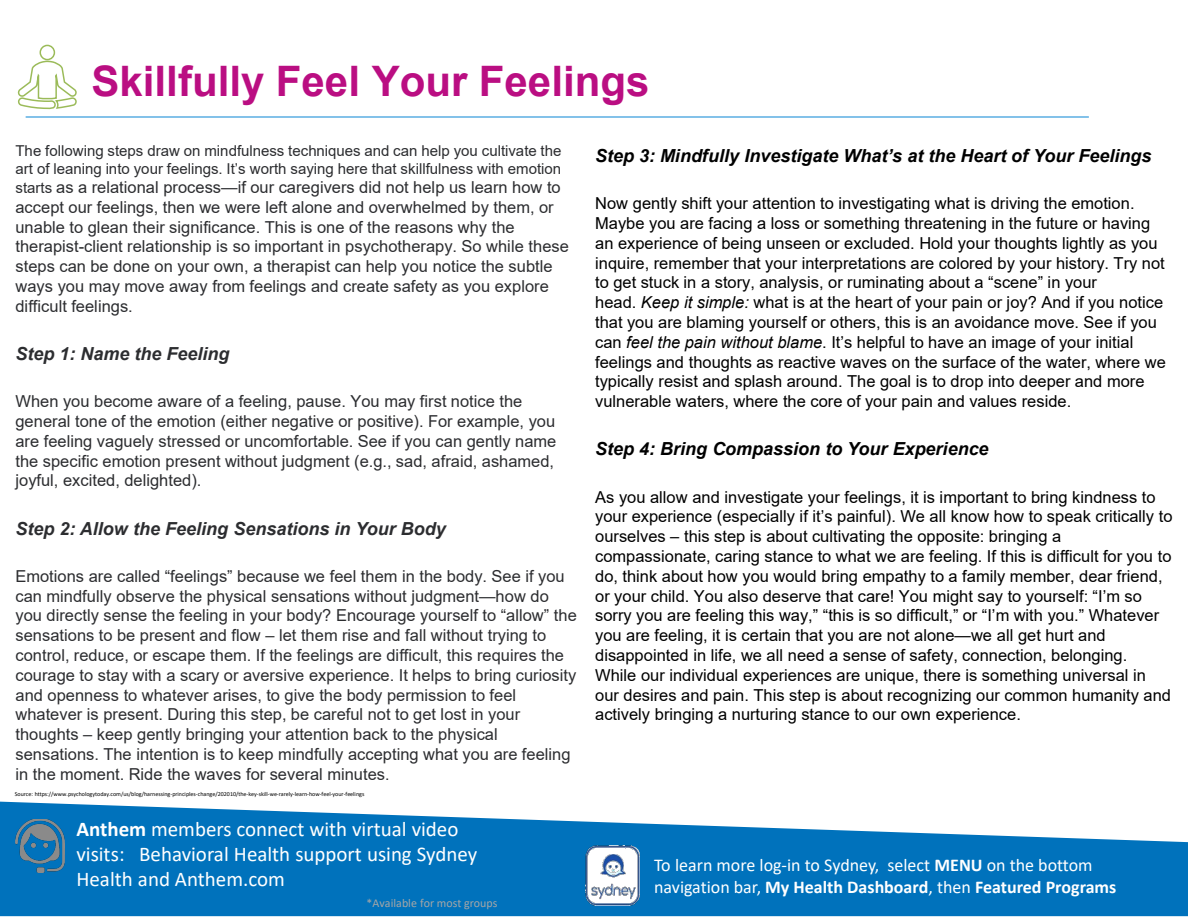
<style>
.page{position:relative;width:1188px;height:918px;background:#fff}
.page>*{position:absolute;margin:0;border:0;box-sizing:border-box;transform-origin:0 0}
.t1{font:700 42px "Arial";color:#ba0e82}
.t2{font:21px/25.2px "Calibri";color:#fff}
.t3{font:18px/21.6px "Calibri";color:#fff}
.t4{font:italic 700 18px "Arial";color:#000}
.t5{font:italic 700 18px "Arial";color:#2c2d30}
.t6{font:16.5px/19.8px "Arial";color:#000}
.t7{font:16.5px/19.8px "Arial";color:#2c2d30}
.t8{font:15px/18px "Arial";color:#2c2d30}
.t9{font:12px "Calibri";color:#a6a6a6}
.t10{font:6px "Calibri";letter-spacing:-.005em;color:#000}
.s1{font-size:15px}
.s2{font-size:15.75px}
.s3{font-weight:700}
.s4{font-style:italic}
</style>
<div class="page">
<svg style="left:0;top:802px;width:1188px;height:114px;fill:#0072bc"></svg>
<hr style="left:26px;top:116px;width:1063px;height:2px;background:#79bde8">
<img style="left:15px;top:819px;width:50px;height:54px">
<img style="left:585px;top:846px;width:55px;height:59px">
<svg style="left:17px;top:57px;width:60px;height:53px"></svg>
<div style="left:40px;top:45px;width:14px;height:15px;background:#fff;border-radius:50%"></div>
<div style="left:40px;top:45px;width:15px;height:15px;border:1px solid #9bbb59;border-radius:50%"></div>
<h2 class="t1" style="left:92px;top:51px;width:559px">Skillfully Feel Your Feelings</h2>
<p class="t8" style="left:15px;top:141px;width:548px">The following steps draw on mindfulness techniques and can help you cultivate the art of leaning into your feelings. It’s worth saying here that skillfulness with emotion</p>
<p class="t7" style="left:15px;top:177px;width:555px"><span class="s1">starts</span> as a relational process—if our caregivers did not help us learn how to accept our feelings, then we were left alone and overwhelmed by them, or unable to glean their significance. This is one of the reasons why the therapist-client relationship is so important in psychotherapy. So while these steps can be done on your own, a therapist can help you notice the subtle ways you may move away from feelings and create safety as you explore difficult feelings.</p>
<p class="t5" style="left:15px;top:342px;width:215px">Step 1: Name the Feeling</p>
<p class="t7" style="left:15px;top:391px;width:542px">When you become aware of a feeling, pause. You may first notice the general tone of the emotion (either negative or positive). For example, you are feeling vaguely stressed or uncomfortable. See if you can gently name the specific emotion present without judgment (e.g., sad, afraid, ashamed, joyful, excited, delighted).</p>
<p class="t5" style="left:15px;top:516px;width:432px">Step 2: Allow the Feeling Sensations in Your Body</p>
<p class="t7" style="left:15px;top:566px;width:563px">Emotions are called “feelings” because we feel them in the body. See if you can mindfully observe the physical sensations without judgment—how do you directly sense the feeling in your body? Encourage yourself to “allow” the sensations to be present and flow – let them rise and fall without trying to control, reduce, or escape them. If the feelings are difficult, this requires the courage to stay with a scary or aversive experience. It helps to bring curiosity and openness to whatever arises, to give the body permission to feel whatever is present. During this step, be careful not to get lost in your thoughts – keep gently bringing your attention back to the physical sensations. The intention is to keep mindfully accepting what you are feeling in the moment. Ride the waves for several minutes<span class="s2">.</span></p>
<p class="t10" style="left:15px;top:790px;width:351px">Source: https://www.psychologytoday.com/us/blog/harnessing-principles-change/202010/the-key-skill-we-rarely-learn-how-feel-your-feelings</p>
<p class="t2" style="left:76px;top:816px;width:402px"><span class="s3">Anthem</span> members connect with virtual video visits: Behavioral Health support using Sydney<br>Health and Anthem.com</p>
<p class="t9" style="left:367px;top:895px;width:132px">*Available for most groups</p>
<p class="t4" style="left:595px;top:144px;width:558px">Step 3: Mindfully Investigate What’s at the Heart of Your Feelings</p>
<p class="t6" style="left:595px;top:193px;width:572px">Now gently shift your attention to investigating what is driving the emotion.<br>Maybe you are facing a loss or something threatening in the future or having an experience of being unseen or excluded. Hold your thoughts lightly as you inquire, remember that your interpretations are colored by your history. Try not to get stuck in a story, analysis, or ruminating about a “scene” in your<br>head. <span class="s4">Keep it simple:</span> what is at the heart of your pain or joy? And if you notice that you are blaming yourself or others, this is an avoidance move. See if you can <span class="s4">feel the pain without blame</span>. It’s helpful to have an image of your initial feelings and thoughts as reactive waves on the surface of the water, where we typically resist and splash around. The goal is to drop into deeper and more vulnerable waters, where the core of your pain and values reside.</p>
<p class="t4" style="left:595px;top:437px;width:395px">Step 4: Bring Compassion to Your Experience</p>
<p class="t6" style="left:595px;top:487px;width:579px">As you allow and investigate your feelings, it is important to bring kindness to your experience (especially if it’s painful). We all know how to speak critically to ourselves – this step is about cultivating the opposite: bringing a compassionate, caring stance to what we are feeling. If this is difficult for you to do, think about how you would bring empathy to a family member, dear friend, or your child. You also deserve that care! You might say to yourself: “I’m so sorry you are feeling this way,” “this is so difficult,” or “I’m with you.” Whatever you are feeling, it is certain that you are not alone—we all get hurt and disappointed in life, we all need a sense of safety, connection, belonging.<br>While our individual experiences are unique, there is something universal in our desires and pain. This step is about recognizing our common humanity and actively bringing a nurturing stance to our own experience.</p>
<p class="t3" style="left:654px;top:854px;width:464px">To learn more log-in to Sydney, select <span class="s3">MENU</span> on the bottom navigation bar, <span class="s3">My Health Dashboard</span>, then <span class="s3">Featured Programs</span></p>
</div>
